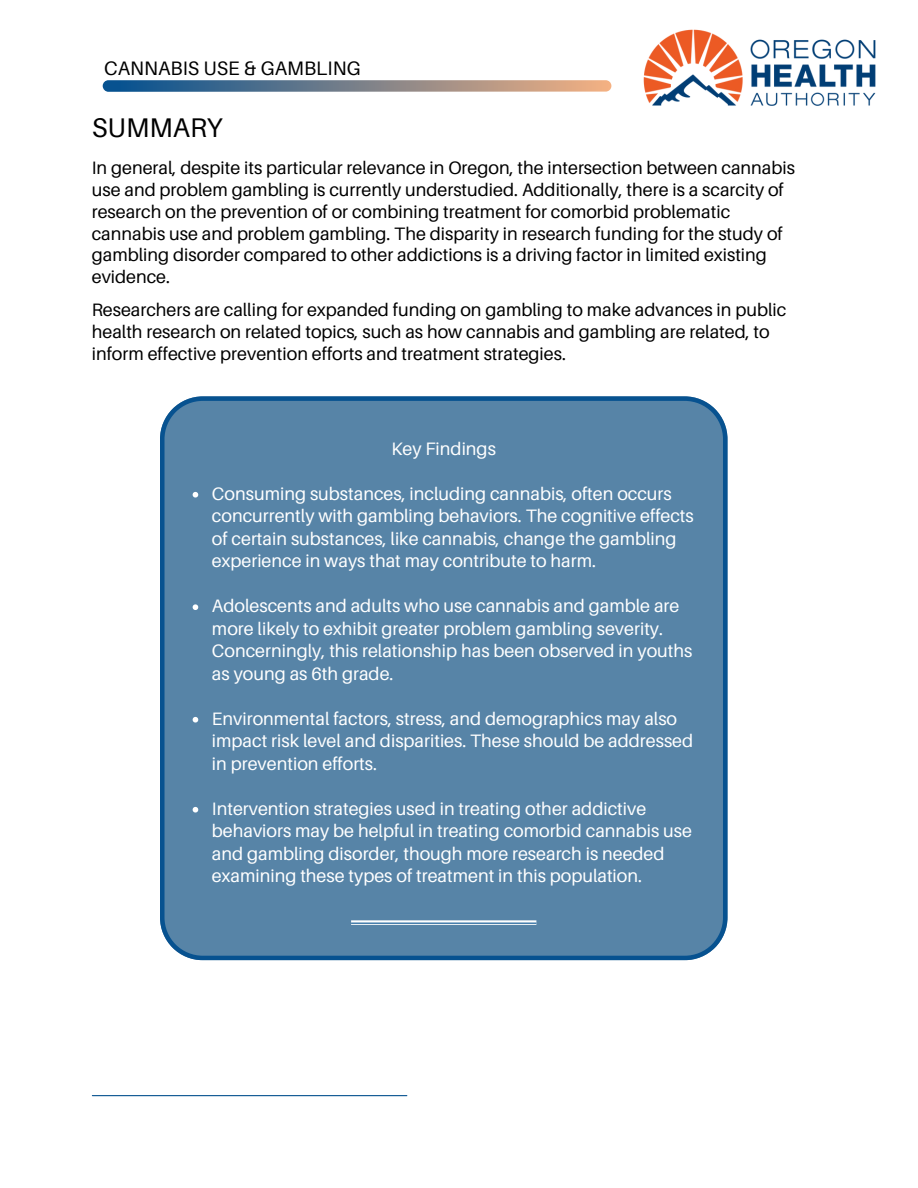
<style>
.page{position:relative;width:918px;height:1188px;background:#fff}
.page>*{position:absolute;margin:0;border:0;box-sizing:border-box;transform-origin:0 0}
.t1{font:27px "Aileron";color:#000}
.t2{font:19.5px "Aileron";color:#000}
.t3{font:18px/22.5px "Aileron";color:#fff}
.t4{font:18px/21.8px "Aileron";color:#000}
</style>
<div class="page">
<div style="left:160px;top:396px;width:567px;height:564px;background:#5784a7"></div>
<svg style="left:193px;top:492px;width:5px;height:6px"></svg>
<svg style="left:193px;top:604px;width:5px;height:6px"></svg>
<svg style="left:193px;top:717px;width:5px;height:6px"></svg>
<svg style="left:193px;top:807px;width:5px;height:6px"></svg>
<svg style="left:351px;top:920px;width:185px;height:5px"></svg>
<hr style="left:351px;top:923px;width:185px;height:1px;background:#075290">
<hr style="left:92px;top:1095px;width:315px;height:1px;background:#075290">
<svg style="left:103px;top:80px;width:508px;height:11px;background:#7c828b"></svg>
<img style="left:644px;top:30px;width:231px;height:76px">
<h2 class="t2" style="left:104px;top:56px;width:258px">CANNABIS USE &amp; GAMBLING</h2>
<p class="t1" style="left:92px;top:111px;width:132px">SUMMARY</p>
<p class="t4" style="left:92px;top:157px;width:705px">In general, despite its particular relevance in Oregon, the intersection between cannabis use and problem gambling is currently understudied. Additionally, there is a scarcity of research on the prevention of or combining treatment for comorbid problematic cannabis use and problem gambling. The disparity in research funding for the study of gambling disorder compared to other addictions is a driving factor in limited existing evidence.</p>
<h1 class="t4" style="left:92px;top:299px;width:696px">Researchers are calling for expanded funding on gambling to make advances in public health research on related topics, such as how cannabis and gambling are related, to inform effective prevention efforts and treatment strategies.</h1>
<p class="t3" style="left:391px;top:437px;width:106px">Key Findings</p>
<p class="t3" style="left:212px;top:482px;width:483px">Consuming substances, including cannabis, often occurs concurrently with gambling behaviors. The cognitive effects of certain substances, like cannabis, change the gambling experience in ways that may contribute to harm.</p>
<p class="t3" style="left:212px;top:594px;width:482px">Adolescents and adults who use cannabis and gamble are more likely to exhibit greater problem gambling severity.<br>Concerningly, this relationship has been observed in youths as young as 6th grade.</p>
<p class="t3" style="left:212px;top:707px;width:483px">Environmental factors, stress, and demographics may also impact risk level and disparities. These should be addressed in prevention efforts.</p>
<p class="t3" style="left:212px;top:797px;width:482px">Intervention strategies used in treating other addictive behaviors may be helpful in treating comorbid cannabis use and gambling disorder, though more research is needed examining these types of treatment in this population.</p>
</div>
